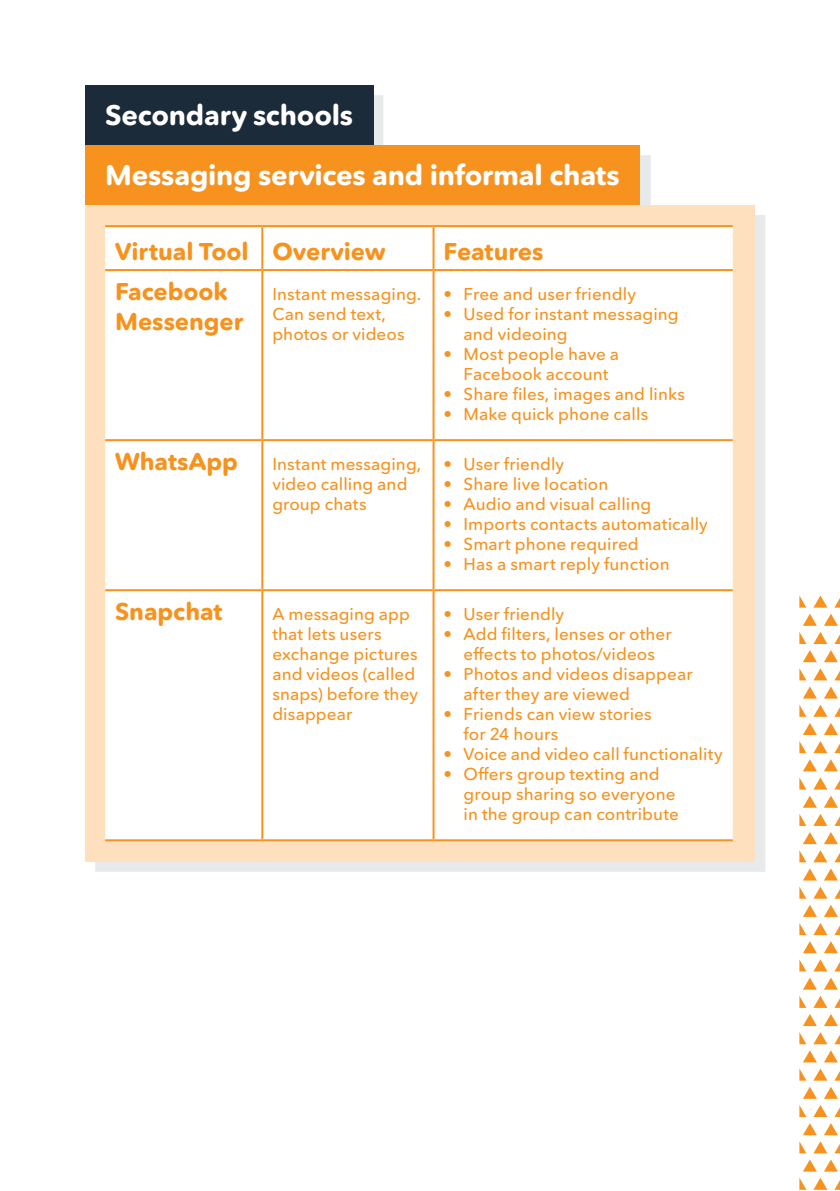
<style>
.page{position:relative;width:840px;height:1191px;background:#fff}
.page>*{position:absolute;margin:0;border:0;box-sizing:border-box;transform-origin:0 0}
.t1{font:700 28px/60px "Avenir Next Rounded Pro";letter-spacing:-.01em;color:#fff}
.t2{font:700 24px/30px "Avenir Next Rounded Pro";letter-spacing:-.005em;color:#f7921e}
.t3{font:500 17px/20px "Avenir Next Rounded Pro";letter-spacing:.01em;color:#f7921e}
</style>
<div class="page">
<svg style="left:824px;top:1159px;width:13px;height:12px"></svg>
<svg style="left:824px;top:1123px;width:13px;height:12px"></svg>
<svg style="left:824px;top:1087px;width:13px;height:11px"></svg>
<svg style="left:824px;top:1050px;width:13px;height:12px"></svg>
<svg style="left:824px;top:1014px;width:13px;height:12px"></svg>
<svg style="left:824px;top:977px;width:13px;height:12px"></svg>
<svg style="left:824px;top:941px;width:13px;height:12px"></svg>
<svg style="left:824px;top:905px;width:13px;height:12px"></svg>
<svg style="left:824px;top:868px;width:13px;height:12px"></svg>
<svg style="left:824px;top:832px;width:13px;height:12px"></svg>
<svg style="left:824px;top:795px;width:13px;height:12px"></svg>
<svg style="left:824px;top:759px;width:13px;height:12px"></svg>
<svg style="left:824px;top:723px;width:13px;height:12px"></svg>
<svg style="left:824px;top:686px;width:13px;height:12px"></svg>
<svg style="left:824px;top:650px;width:13px;height:12px"></svg>
<svg style="left:824px;top:614px;width:13px;height:12px"></svg>
<svg style="left:803px;top:1159px;width:13px;height:12px"></svg>
<svg style="left:803px;top:1123px;width:13px;height:12px"></svg>
<svg style="left:803px;top:1087px;width:13px;height:11px"></svg>
<svg style="left:803px;top:1050px;width:13px;height:12px"></svg>
<svg style="left:803px;top:1014px;width:13px;height:12px"></svg>
<svg style="left:803px;top:977px;width:13px;height:12px"></svg>
<svg style="left:803px;top:941px;width:13px;height:12px"></svg>
<svg style="left:803px;top:905px;width:13px;height:12px"></svg>
<svg style="left:803px;top:868px;width:13px;height:12px"></svg>
<svg style="left:803px;top:832px;width:13px;height:12px"></svg>
<svg style="left:803px;top:795px;width:13px;height:12px"></svg>
<svg style="left:803px;top:759px;width:13px;height:12px"></svg>
<svg style="left:803px;top:723px;width:13px;height:12px"></svg>
<svg style="left:803px;top:686px;width:13px;height:12px"></svg>
<svg style="left:803px;top:650px;width:13px;height:12px"></svg>
<svg style="left:803px;top:613px;width:13px;height:13px"></svg>
<svg style="left:835px;top:1182px;width:4px;height:7px"></svg>
<svg style="left:834px;top:1145px;width:5px;height:8px"></svg>
<svg style="left:834px;top:1109px;width:5px;height:8px"></svg>
<svg style="left:835px;top:1073px;width:4px;height:7px"></svg>
<svg style="left:834px;top:1036px;width:5px;height:8px"></svg>
<svg style="left:834px;top:1000px;width:5px;height:8px"></svg>
<svg style="left:834px;top:963px;width:5px;height:8px"></svg>
<svg style="left:834px;top:927px;width:5px;height:8px"></svg>
<svg style="left:835px;top:891px;width:4px;height:7px"></svg>
<svg style="left:834px;top:854px;width:5px;height:8px"></svg>
<svg style="left:834px;top:818px;width:5px;height:8px"></svg>
<svg style="left:834px;top:782px;width:5px;height:7px"></svg>
<svg style="left:834px;top:745px;width:5px;height:8px"></svg>
<svg style="left:834px;top:709px;width:5px;height:8px"></svg>
<svg style="left:834px;top:672px;width:5px;height:8px"></svg>
<svg style="left:834px;top:636px;width:5px;height:8px"></svg>
<svg style="left:835px;top:600px;width:4px;height:7px"></svg>
<svg style="left:814px;top:1177px;width:12px;height:12px"></svg>
<svg style="left:813px;top:1141px;width:13px;height:12px"></svg>
<svg style="left:813px;top:1105px;width:13px;height:12px"></svg>
<svg style="left:814px;top:1068px;width:12px;height:12px"></svg>
<svg style="left:813px;top:1032px;width:13px;height:12px"></svg>
<svg style="left:813px;top:996px;width:13px;height:12px"></svg>
<svg style="left:813px;top:959px;width:13px;height:12px"></svg>
<svg style="left:813px;top:923px;width:13px;height:12px"></svg>
<svg style="left:814px;top:886px;width:12px;height:12px"></svg>
<svg style="left:813px;top:850px;width:13px;height:12px"></svg>
<svg style="left:813px;top:814px;width:13px;height:12px"></svg>
<svg style="left:813px;top:777px;width:13px;height:12px"></svg>
<svg style="left:813px;top:741px;width:13px;height:12px"></svg>
<svg style="left:813px;top:704px;width:13px;height:13px"></svg>
<svg style="left:813px;top:668px;width:13px;height:12px"></svg>
<svg style="left:813px;top:632px;width:13px;height:12px"></svg>
<svg style="left:814px;top:595px;width:12px;height:12px"></svg>
<svg style="left:799px;top:1178px;width:6px;height:11px"></svg>
<svg style="left:799px;top:1141px;width:6px;height:12px"></svg>
<svg style="left:799px;top:1105px;width:6px;height:12px"></svg>
<svg style="left:799px;top:1068px;width:6px;height:12px"></svg>
<svg style="left:799px;top:1032px;width:6px;height:12px"></svg>
<svg style="left:799px;top:996px;width:6px;height:12px"></svg>
<svg style="left:799px;top:959px;width:6px;height:12px"></svg>
<svg style="left:799px;top:923px;width:6px;height:12px"></svg>
<svg style="left:799px;top:887px;width:6px;height:11px"></svg>
<svg style="left:799px;top:850px;width:6px;height:12px"></svg>
<svg style="left:799px;top:814px;width:6px;height:12px"></svg>
<svg style="left:799px;top:777px;width:6px;height:12px"></svg>
<svg style="left:799px;top:741px;width:6px;height:12px"></svg>
<svg style="left:799px;top:705px;width:6px;height:12px"></svg>
<svg style="left:799px;top:668px;width:6px;height:12px"></svg>
<svg style="left:799px;top:632px;width:6px;height:12px"></svg>
<svg style="left:799px;top:595px;width:6px;height:12px"></svg>
<div style="left:95px;top:95px;width:288px;height:60px;background:#a1abb2;opacity:.25"></div>
<div style="left:85px;top:85px;width:288px;height:60px;background:#1c2b39"></div>
<div style="left:85px;top:145px;width:554px;height:60px;background:#f7921e"></div>
<div style="left:95px;top:215px;width:669px;height:656px;background:#a1abb2;opacity:.25"></div>
<div style="left:85px;top:205px;width:669px;height:656px;background:#fee0bf"></div>
<div style="left:105px;top:227px;width:627px;height:612px;background:#fff"></div>
<hr style="left:105px;top:225px;width:157px;height:2px;background:#f7921e">
<hr style="left:261px;top:227px;width:2px;height:42px;background:#f7921e">
<hr style="left:262px;top:225px;width:171px;height:2px;background:#f7921e">
<hr style="left:432px;top:227px;width:2px;height:42px;background:#f7921e">
<hr style="left:433px;top:225px;width:299px;height:2px;background:#f7921e">
<hr style="left:105px;top:269px;width:157px;height:2px;background:#f7921e">
<hr style="left:105px;top:439px;width:157px;height:2px;background:#f7921e">
<hr style="left:105px;top:589px;width:157px;height:2px;background:#f7921e">
<hr style="left:105px;top:839px;width:157px;height:2px;background:#f7921e">
<hr style="left:261px;top:271px;width:2px;height:168px;background:#f7921e">
<hr style="left:261px;top:441px;width:2px;height:148px;background:#f7921e">
<hr style="left:261px;top:591px;width:2px;height:248px;background:#f7921e">
<hr style="left:262px;top:269px;width:171px;height:2px;background:#f7921e">
<hr style="left:262px;top:439px;width:171px;height:2px;background:#f7921e">
<hr style="left:262px;top:589px;width:171px;height:2px;background:#f7921e">
<hr style="left:262px;top:839px;width:171px;height:2px;background:#f7921e">
<hr style="left:432px;top:271px;width:2px;height:168px;background:#f7921e">
<hr style="left:432px;top:441px;width:2px;height:148px;background:#f7921e">
<hr style="left:432px;top:591px;width:2px;height:248px;background:#f7921e">
<hr style="left:433px;top:269px;width:299px;height:2px;background:#f7921e">
<hr style="left:433px;top:439px;width:299px;height:2px;background:#f7921e">
<hr style="left:433px;top:589px;width:299px;height:2px;background:#f7921e">
<hr style="left:433px;top:839px;width:299px;height:2px;background:#f7921e">
<h1 class="t1" style="left:105px;top:85px;width:516px">Secondary schools<br>Messaging services and informal chats</h1>
<h2 class="t2" style="left:115px;top:236px;width:272px">Virtual Tool Overview</h2>
<h2 class="t2" style="left:443px;top:236px;width:101px">Features</h2>
<h2 class="t2" style="left:115px;top:276px;width:130px">Facebook<br>Messenger</h2>
<p class="t3" style="left:272px;top:284px;width:150px">Instant messaging.<br>Can send text, photos or videos</p>
<p class="t3" style="left:443px;top:284px;width:194px">• Free and user friendly</p>
<p class="t3" style="left:463px;top:304px;width:216px;text-indent:-20px">• Used for instant messaging and videoing</p>
<p class="t3" style="left:443px;top:344px;width:177px;text-align:center">• Most people have a<br>Facebook account</p>
<p class="t3" style="left:443px;top:384px;width:243px">• Share files, images and links</p>
<p class="t3" style="left:443px;top:404px;width:206px">• Make quick phone calls</p>
<h2 class="t2" style="left:115px;top:446px;width:124px">WhatsApp</h2>
<p class="t3" style="left:272px;top:454px;width:150px">Instant messaging, video calling and group chats</p>
<p class="t3" style="left:443px;top:454px;width:122px">• User friendly</p>
<p class="t3" style="left:443px;top:474px;width:166px">• Share live location</p>
<p class="t3" style="left:443px;top:494px;width:209px">• Audio and visual calling</p>
<p class="t3" style="left:443px;top:514px;width:266px">• Imports contacts automatically</p>
<p class="t3" style="left:443px;top:534px;width:196px">• Smart phone required</p>
<p class="t3" style="left:443px;top:554px;width:227px">• Has a smart reply function</p>
<h2 class="t2" style="left:115px;top:596px;width:109px">Snapchat</h2>
<p class="t3" style="left:272px;top:604px;width:147px">A messaging app that lets users exchange pictures and videos (called snaps) before they disappear</p>
<p class="t3" style="left:443px;top:604px;width:122px">• User friendly</p>
<p class="t3" style="left:443px;top:624px;width:229px;text-align:center">• Add filters, lenses or other effects to photos/videos</p>
<p class="t3" style="left:463px;top:664px;width:230px;text-indent:-20px">• Photos and videos disappear after they are viewed</p>
<p class="t3" style="left:463px;top:704px;width:189px;text-indent:-20px">• Friends can view stories for 24 hours</p>
<p class="t3" style="left:443px;top:744px;width:280px">• Voice and video call functionality</p>
<p class="t3" style="left:463px;top:764px;width:217px;text-indent:-20px">• Offers group texting and group sharing so everyone in the group can contribute</p>
</div>
